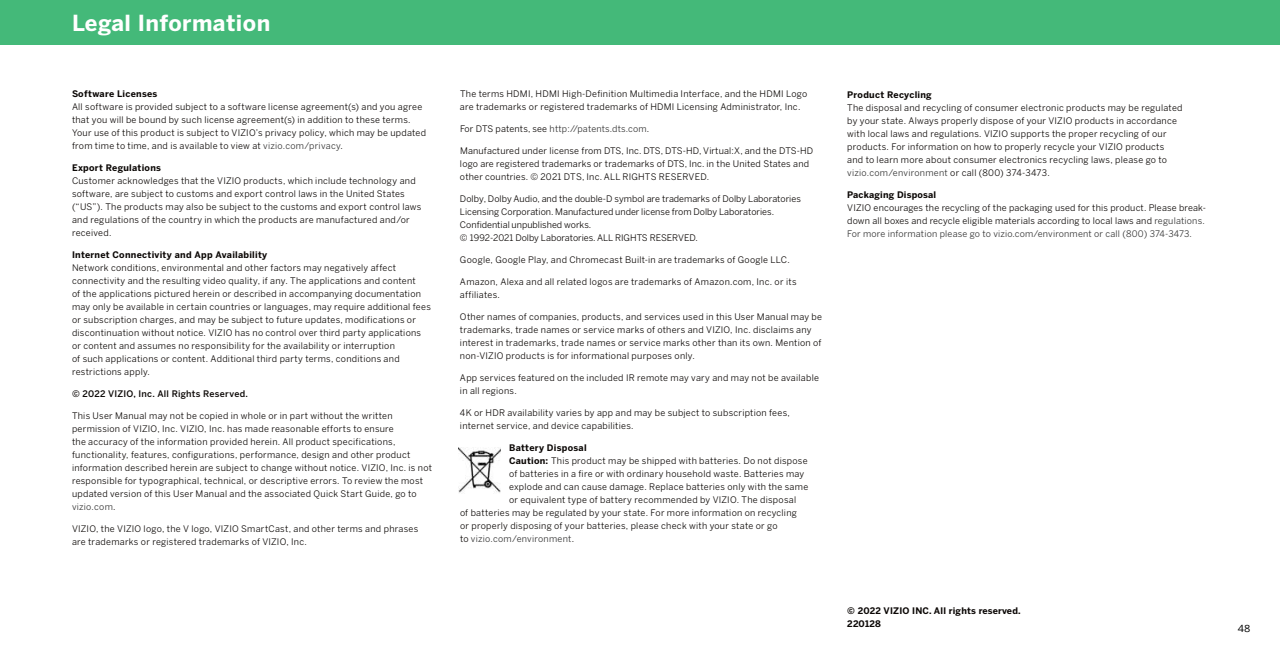
<style>
.page{position:relative;width:1280px;height:654px;background:#fff}
.page>*{position:absolute;margin:0;border:0;box-sizing:border-box;transform-origin:0 0}
.t1{font:700 22px "Benton Sans";letter-spacing:.02em;color:#fff}
.t2{font:10px "Open Sans";color:#000;scale:1.1 1}
.t3{font:9px/13px "Benton Sans";letter-spacing:.025em;color:#0c0806}
.t4{font:9px/13px "Benton Sans";color:#0c0806}
.t5{font:700 9px/13px "Benton Sans";letter-spacing:.025em;color:#0c0806}
.t6{font:9px "Benton Sans";letter-spacing:.02em;color:#333}
.t7{font:500 9px "Benton Sans";letter-spacing:.025em;color:#0c0806}
.s1{color:#333}
.s2{color:#0c0806}
.s3{font-weight:700}
</style>
<div class="page">
<div style="left:0;top:0;width:1280px;height:45px;background:#44b979"></div>
<img style="left:458px;top:447px;width:42px;height:46px">
<h1 class="t1" style="left:72px;top:9px;width:200px">Legal Information</h1>
<p class="t5" style="left:72px;top:87px;width:87px">Software Licenses</p>
<p class="t3" style="left:72px;top:100px;width:356px">All software is provided subject to a software license agreement(s) and you agree that you will be bound by such license agreement(s) in addition to these terms.<br>Your use of this product is subject to VIZIO’s privacy policy, which may be updated from time to time, and is available to view at <span class="s1">vizio.com/privacy</span>.</p>
<p class="t5" style="left:72px;top:161px;width:90px">Export Regulations</p>
<p class="t3" style="left:72px;top:174px;width:351px">Customer acknowledges that the VIZIO products, which include technology and software, are subject to customs and export control laws in the United States (“US”). The products may also be subject to the customs and export control laws and regulations of the country in which the products are manufactured and/or received.</p>
<p class="t5" style="left:72px;top:248px;width:197px">Internet Connectivity and App Availability</p>
<p class="t3" style="left:72px;top:261px;width:360px">Network conditions, environmental and other factors may negatively affect connectivity and the resulting video quality, if any. The applications and content<br>of the applications pictured herein or described in accompanying documentation may only be available in certain countries or languages, may require additional fees or subscription charges, and may be subject to future updates, modifications or discontinuation without notice. VIZIO has no control over third party applications or content and assumes no responsibility for the availability or interruption<br>of such applications or content. Additional third party terms, conditions and restrictions apply.</p>
<p class="t7" style="left:72px;top:388px;width:178px">© 2022 VIZIO, Inc. All Rights Reserved.</p>
<p class="t3" style="left:72px;top:409px;width:362px">This User Manual may not be copied in whole or in part without the written permission of VIZIO, Inc. VIZIO, Inc. has made reasonable efforts to ensure<br>the accuracy of the information provided herein. All product specifications, functionality, features, configurations, performance, design and other product information described herein are subject to change without notice. VIZIO, Inc. is not responsible for typographical, technical, or descriptive errors. To review the most updated version of this User Manual and the associated Quick Start Guide, go to <span class="s1">vizio.com</span>.</p>
<p class="t3" style="left:72px;top:522px;width:348px">VIZIO, the VIZIO logo, the V logo, VIZIO SmartCast, and other terms and phrases are trademarks or registered trademarks of VIZIO, Inc.</p>
<p class="t3" style="left:460px;top:87px;width:349px">The terms HDMI, HDMI High-Definition Multimedia Interface, and the HDMI Logo are trademarks or registered trademarks of HDMI Licensing Administrator, Inc.</p>
<p class="t6" style="left:460px;top:123px;width:191px"><span class="s2">For DTS patents, see</span> http://patents.dts.com<span class="s2">.</span></p>
<p class="t3" style="left:460px;top:144px;width:355px">Manufactured under license from DTS, Inc. DTS, DTS-HD, Virtual:X, and the DTS-HD logo are registered trademarks or trademarks of DTS, Inc. in the United States and other countries. © 2021 DTS, Inc. ALL RIGHTS RESERVED.</p>
<p class="t4" style="left:460px;top:192px;width:342px">Dolby, Dolby Audio, and the double-D symbol are trademarks of Dolby Laboratories Licensing Corporation. Manufactured under license from Dolby Laboratories.<br>Confidential unpublished works.<br>© 1992-2021 Dolby Laboratories. ALL RIGHTS RESERVED.</p>
<p class="t3" style="left:460px;top:253px;width:331px">Google, Google Play, and Chromecast Built-in are trademarks of Google LLC.</p>
<p class="t3" style="left:460px;top:275px;width:338px">Amazon, Alexa and all related logos are trademarks of Amazon.com, Inc. or its affiliates.</p>
<p class="t3" style="left:460px;top:310px;width:364px">Other names of companies, products, and services used in this User Manual may be trademarks, trade names or service marks of others and VIZIO, Inc. disclaims any interest in trademarks, trade names or service marks other than its own. Mention of non-VIZIO products is for informational purposes only.</p>
<p class="t3" style="left:460px;top:371px;width:361px">App services featured on the included IR remote may vary and may not be available in all regions.</p>
<p class="t3" style="left:460px;top:406px;width:331px">4K or HDR availability varies by app and may be subject to subscription fees, internet service, and device capabilities.</p>
<p class="t5" style="left:509px;top:441px;width:79px">Battery Disposal</p>
<p class="t3" style="left:509px;top:454px;width:300px"><span class="s3">Caution:</span> This product may be shipped with batteries. Do not dispose</p>
<p class="t3" style="left:509px;top:467px;width:297px">of batteries in a fire or with ordinary household waste. Batteries may</p>
<p class="t3" style="left:509px;top:480px;width:301px">explode and can cause damage. Replace batteries only with the same</p>
<p class="t3" style="left:509px;top:493px;width:289px">or equivalent type of battery recommended by VIZIO. The disposal</p>
<p class="t3" style="left:460px;top:506px;width:338px">of batteries may be regulated by your state. For more information on recycling</p>
<p class="t3" style="left:460px;top:519px;width:319px">or properly disposing of your batteries, please check with your state or go</p>
<p class="t6" style="left:460px;top:533px;width:116px"><span class="s2">to</span> vizio.com/environment<span class="s2">.</span></p>
<p class="t5" style="left:847px;top:88px;width:86px">Product Recycling</p>
<p class="t3" style="left:847px;top:101px;width:337px">The disposal and recycling of consumer electronic products may be regulated by your state. Always properly dispose of your VIZIO products in accordance with local laws and regulations. VIZIO supports the proper recycling of our products. For information on how to properly recycle your VIZIO products and to learn more about consumer electronics recycling laws, please go to <span class="s1">vizio.com/environment</span> or call (800) 374-3473.</p>
<p class="t5" style="left:847px;top:188px;width:90px">Packaging Disposal</p>
<p class="t3" style="left:847px;top:201px;width:360px">VIZIO encourages the recycling of the packaging used for this product. Please break&shy;down all boxes and recycle eligible materials according to local laws and <span class="s1">regulations.<br>For more information please go to vizio.com/environment or call (800) 374-3473.</span></p>
<p class="t5" style="left:847px;top:604px;width:175px">© 2022 VIZIO INC . All rights reserved .<br>220128</p>
<p class="t2" style="left:1238px;top:622px;width:13px">48</p>
</div>
